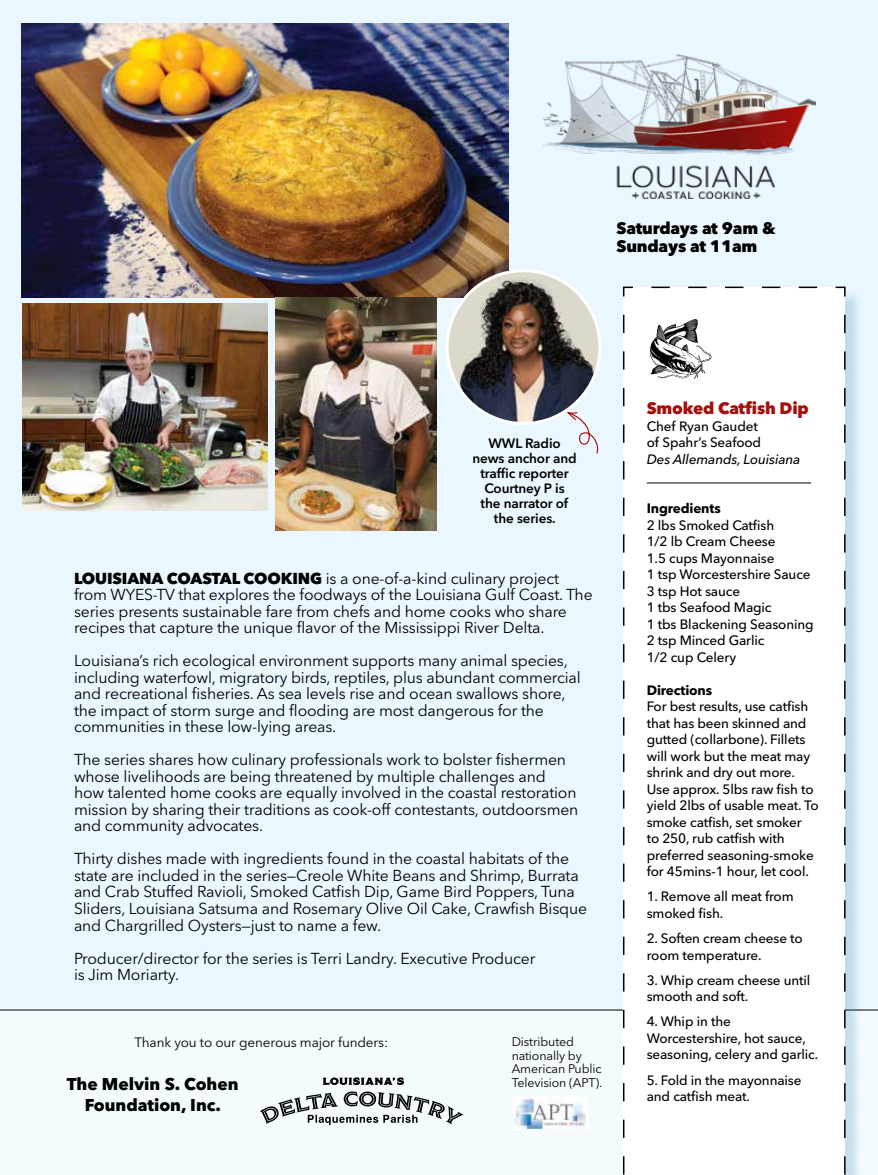
<style>
.page{position:relative;width:878px;height:1175px;background:#fff}
.page>*{position:absolute;margin:0;border:0;box-sizing:border-box;transform-origin:0 0}
.t1{font:800 16.95px "Avenir Next World";color:#000}
.t2{font:900 16.5px/18px "Avenir Next World";letter-spacing:-.01em;color:#000}
.t3{font:900 16.5px "Avenir Next World";letter-spacing:-.01em;color:#a5100d}
.t4{font:15.75px/16.5px "Avenir Next World";letter-spacing:-.01em;color:#000}
.t5{font:500 13.5px/16.5px "Avenir Next World";letter-spacing:-.01em;color:#000}
.t6{font:600 13.5px/15px "Avenir Next World";letter-spacing:-.01em;color:#000;text-align:center}
.t7{font:13.5px "Avenir Next World";letter-spacing:-.01em;color:#000}
.t8{font:italic 500 13.5px "Avenir Next World";letter-spacing:-.01em;color:#000}
.t9{font:700 13.5px "Avenir Next World";letter-spacing:-.01em;color:#000}
.t10{font:12.45px/13.8px "Avenir Next World";letter-spacing:-.01em;color:#000}
.s1{font-weight:900}
</style>
<div class="page">
<div style="left:0;top:0;width:878px;height:1017px;background:#ebf7fe"></div>
<img style="left:22px;top:23px;width:486px;height:274px">
<div style="left:0;top:1010px;width:878px;height:164px;background:#f4fbfe"></div>
<img style="left:512px;top:1096px;width:75px;height:33px">
<svg style="left:323px;top:1077px;width:81px;height:8px"></svg>
<svg style="left:260px;top:1091px;width:203px;height:34px"></svg>
<hr style="left:0;top:1009px;width:878px;height:1px;background:#000">
<div style="left:625px;top:289px;width:239px;height:885px;background:#086ca7;opacity:.2"></div>
<div style="left:622px;top:286px;width:224px;height:888px;background:#fff"></div>
<svg style="left:649px;top:319px;width:62px;height:60px;background:#aeaeae"></svg>
<hr style="left:646px;top:482px;width:165px;height:1px;background:#000">
<img style="left:543px;top:54px;width:272px;height:145px">
<img style="left:447px;top:271px;width:153px;height:152px;border-radius:76px">
<div style="left:445px;top:269px;width:156px;height:156px;border:3px solid #fff;border-radius:50%"></div>
<svg style="left:567px;top:412px;width:31px;height:41px"></svg>
<img style="left:275px;top:297px;width:161px;height:233px">
<img style="left:22px;top:303px;width:245px;height:208px">
<p class="t2" style="left:616px;top:219px;width:161px">Saturdays at 9am &amp;<br>Sundays at 11am</p>
<p class="t6" style="left:472px;top:436px;width:106px">WWL Radio news anchor and traffic reporter<br>Courtney P is<br>the narrator of the series.</p>
<p class="t4" style="left:74px;top:570px;width:520px"><span class="s1">LOUISIANA COASTAL COOKING</span> is a one-of-a-kind culinary project from WYES-TV that explores the foodways of the Louisiana Gulf Coast. The series presents sustainable fare from chefs and home cooks who share recipes that capture the unique flavor of the Mississippi River Delta.</p>
<p class="t4" style="left:74px;top:652px;width:508px">Louisiana’s rich ecological environment supports many animal species, including waterfowl, migratory birds, reptiles, plus abundant commercial and recreational fisheries. As sea levels rise and ocean swallows shore, the impact of storm surge and flooding are most dangerous for the communities in these low-lying areas.</p>
<p class="t4" style="left:74px;top:752px;width:506px">The series shares how culinary professionals work to bolster fishermen whose livelihoods are being threatened by multiple challenges and how talented home cooks are equally involved in the coastal restoration mission by sharing their traditions as cook-off contestants, outdoorsmen and community advocates.</p>
<p class="t4" style="left:74px;top:851px;width:514px">Thirty dishes made with ingredients found in the coastal habitats of the state are included in the series—Creole White Beans and Shrimp, Burrata and Crab Stuffed Ravioli, Smoked Catfish Dip, Game Bird Poppers, Tuna Sliders, Louisiana Satsuma and Rosemary Olive Oil Cake, Crawfish Bisque and Chargrilled Oysters—just to name a few.</p>
<p class="t4" style="left:74px;top:950px;width:463px">Producer/director for the series is Terri Landry. Executive Producer is Jim Moriarty.</p>
<p class="t7" style="left:134px;top:1031px;width:255px">Thank you to our generous major funders:</p>
<p class="t10" style="left:511px;top:1034px;width:91px">Distributed nationally by<br>American Public</p>
<p class="t1" style="left:67px;top:1074px;width:173px">The Melvin S. Cohen</p>
<p class="t10" style="left:511px;top:1076px;width:92px">Television (APT).</p>
<p class="t1" style="left:85px;top:1095px;width:138px">Foundation, Inc.</p>
<p class="t3" style="left:646px;top:399px;width:164px">Smoked Catfish Dip</p>
<p class="t5" style="left:646px;top:418px;width:116px">Chef Ryan Gaudet of Spahr’s Seafood</p>
<p class="t8" style="left:646px;top:448px;width:155px">Des Allemands, Louisiana</p>
<p class="t9" style="left:646px;top:500px;width:75px">Ingredients</p>
<p class="t5" style="left:646px;top:517px;width:168px">2 lbs Smoked Catfish<br>1/2 lb Cream Cheese<br>1.5 cups Mayonnaise<br>1 tsp Worcestershire Sauce<br>3 tsp Hot sauce<br>1 tbs Seafood Magic<br>1 tbs Blackening Seasoning<br>2 tsp Minced Garlic<br>1/2 cup Celery</p>
<p class="t9" style="left:646px;top:682px;width:67px">Directions</p>
<p class="t5" style="left:646px;top:698px;width:173px">For best results, use catfish that has been skinned and gutted (collarbone). Fillets will work but the meat may shrink and dry out more.<br>Use approx. 5lbs raw fish to yield 2lbs of usable meat. To smoke catfish, set smoker<br>to 250, rub catfish with preferred seasoning-smoke for 45mins-1 hour, let cool.</p>
<p class="t5" style="left:646px;top:888px;width:148px">1. Remove all meat from smoked fish.</p>
<p class="t5" style="left:646px;top:930px;width:158px">2. Soften cream cheese to room temperature.</p>
<p class="t5" style="left:646px;top:971px;width:165px">3. Whip cream cheese until smooth and soft.</p>
<p class="t5" style="left:646px;top:1013px;width:173px">4. Whip in the<br>Worcestershire, hot sauce, seasoning, celery and garlic.</p>
<p class="t5" style="left:646px;top:1071px;width:156px">5. Fold in the mayonnaise and catfish meat.</p>
</div>
